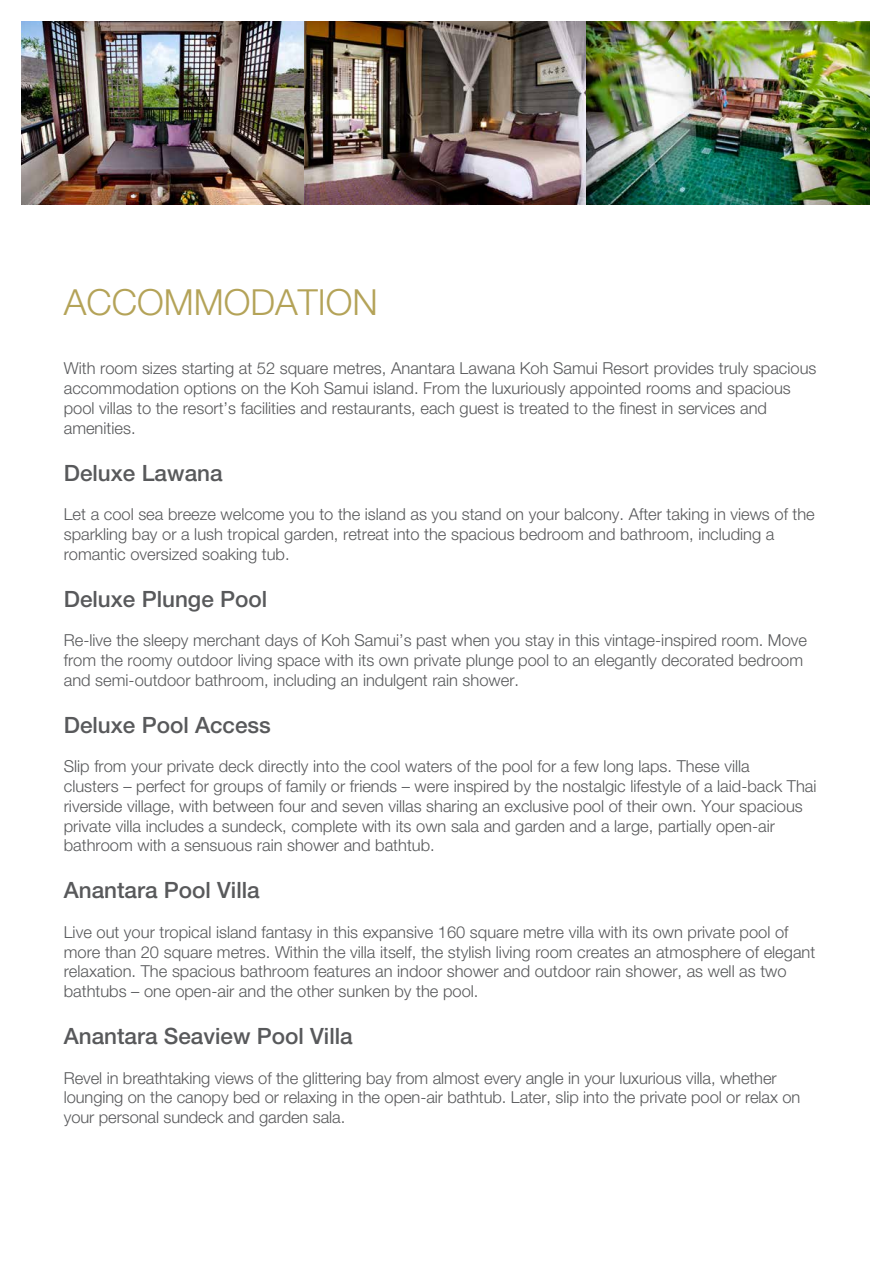
<style>
.page{position:relative;width:893px;height:1263px;background:#fff}
.page>*{position:absolute;margin:0;border:0;box-sizing:border-box;transform-origin:0 0}
.t1{font:300 36px "Helvetica Neue LT Pro";color:#b4a358}
.t2{font:500 22.5px "Helvetica Neue LT Pro";color:#58595b}
.t3{font:300 16.5px/19.8px "Helvetica Neue LT Pro";color:#58595b}
</style>
<div class="page">
<img style="left:21px;top:21px;width:849px;height:183px">
<h1 class="t1" style="left:64px;top:280px;width:316px">ACCOMMODATION</h1>
<p class="t3" style="left:64px;top:358px;width:754px">With room sizes starting at 52 square metres, Anantara Lawana Koh Samui Resort provides truly spacious accommodation options on the Koh Samui island. From the luxuriously appointed rooms and spacious pool villas to the resort’s facilities and restaurants, each guest is treated to the finest in services and amenities.</p>
<h2 class="t2" style="left:64px;top:459px;width:160px">Deluxe Lawana</h2>
<p class="t3" style="left:64px;top:504px;width:752px">Let a cool sea breeze welcome you to the island as you stand on your balcony. After taking in views of the sparkling bay or a lush tropical garden, retreat into the spacious bedroom and bathroom, including a romantic oversized soaking tub.</p>
<h2 class="t2" style="left:64px;top:585px;width:205px">Deluxe Plunge Pool</h2>
<p class="t3" style="left:64px;top:630px;width:745px">Re-live the sleepy merchant days of Koh Samui’s past when you stay in this vintage-inspired room. Move from the roomy outdoor living space with its own private plunge pool to an elegantly decorated bedroom and semi-outdoor bathroom, including an indulgent rain shower.</p>
<h2 class="t2" style="left:64px;top:711px;width:209px">Deluxe Pool Access</h2>
<p class="t3" style="left:64px;top:756px;width:754px">Slip from your private deck directly into the cool waters of the pool for a few long laps. These villa<br>clusters – perfect for groups of family or friends – were inspired by the nostalgic lifestyle of a laid-back Thai riverside village, with between four and seven villas sharing an exclusive pool of their own. Your spacious private villa includes a sundeck, complete with its own sala and garden and a large, partially open-air bathroom with a sensuous rain shower and bathtub.</p>
<h2 class="t2" style="left:64px;top:877px;width:197px">Anantara Pool Villa</h2>
<p class="t3" style="left:64px;top:922px;width:753px">Live out your tropical island fantasy in this expansive 160 square metre villa with its own private pool of more than 20 square metres. Within the villa itself, the stylish living room creates an atmosphere of elegant relaxation. The spacious bathroom features an indoor shower and outdoor rain shower, as well as two bathtubs – one open-air and the other sunken by the pool.</p>
<h2 class="t2" style="left:64px;top:1022px;width:290px">Anantara Seaview Pool Villa</h2>
<p class="t3" style="left:64px;top:1067px;width:738px">Revel in breathtaking views of the glittering bay from almost every angle in your luxurious villa, whether lounging on the canopy bed or relaxing in the open-air bathtub. Later, slip into the private pool or relax on your personal sundeck and garden sala.</p>
</div>
